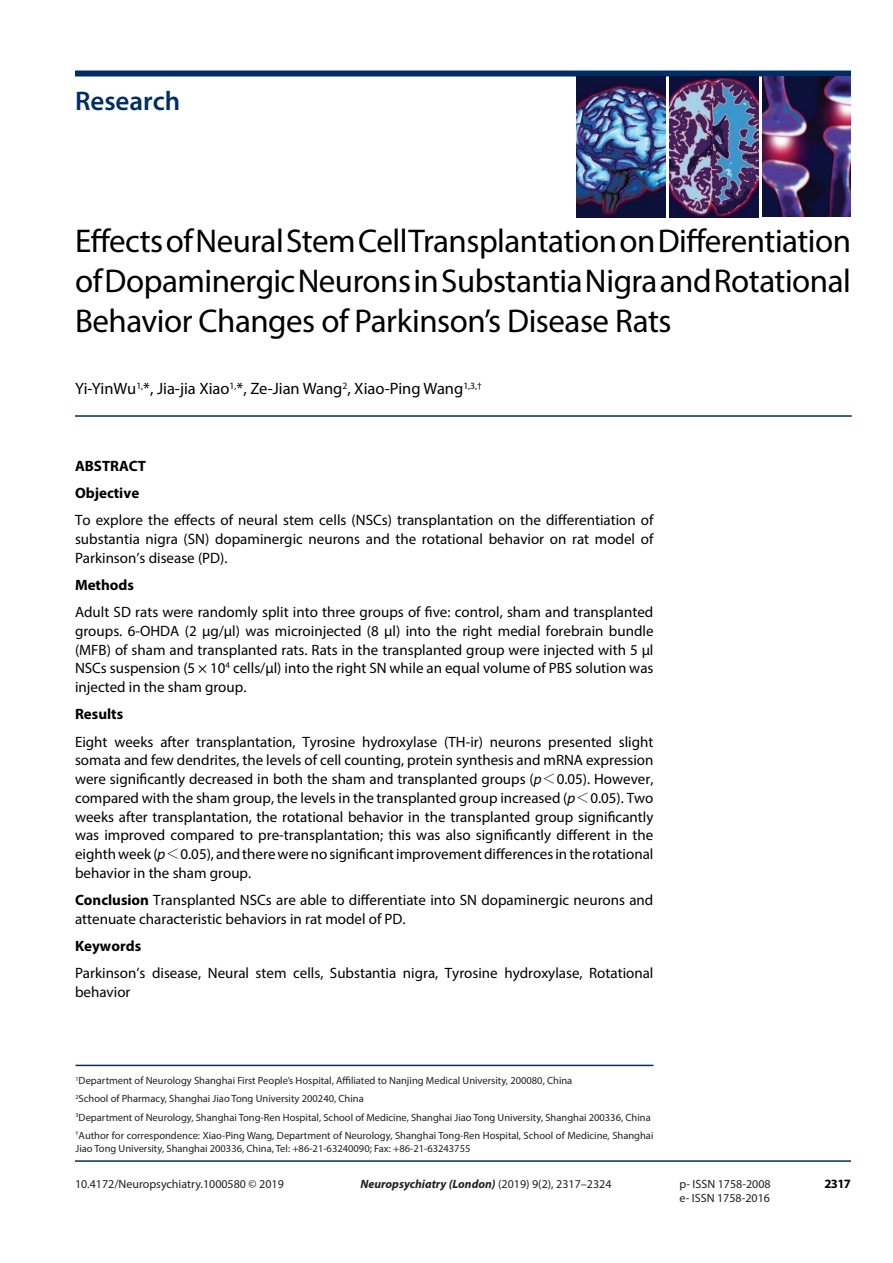
<style>
.page{position:relative;width:893px;height:1263px;background:#fff}
.page>*{position:absolute;margin:0;border:0;box-sizing:border-box;transform-origin:0 0}
.t1{font:33px/39.6px "Myriad Pro";letter-spacing:-.015em;color:#000;text-align:justify}
.t2{font:600 27px "Myriad Pro";color:#002d62}
.t3{font:16.5px "Myriad Pro";color:#000}
.t4{font:15px/18.8px "Myriad Pro";color:#000;text-align:justify}
.t5{font:700 15px/27.3px "Myriad Pro";color:#000}
.t6{font:700 12.75px "Myriad Pro";color:#000}
.t7{font:12px/14.4px "Myriad Pro";color:#231f20}
.t8{font:italic 700 12px "Myriad Pro";color:#231f20}
.t9{font:10.5px/18px "Myriad Pro";color:#231f20}
.s1{font-style:italic}
.s2{font-family:"MS Mincho"}
.s3{font-weight:700}
.s4{font-weight:400;font-style:normal}
</style>
<div class="page">
<div style="left:75px;top:71px;width:776px;height:6px;background:#002d62"></div>
<img style="left:576px;top:77px;width:89px;height:141px">
<img style="left:669px;top:77px;width:89px;height:140px">
<img style="left:763px;top:77px;width:88px;height:140px">
<hr style="left:75px;top:1160px;width:776px;height:2px;background:#002d62">
<hr style="left:75px;top:415px;width:777px;height:2px;background:#002d62">
<hr style="left:76px;top:1065px;width:577px;height:1px;background:#002d62">
<h2 class="t2" style="left:75px;top:84px;width:107px">Research</h2>
<h1 class="t1" style="left:75px;top:221px;width:777px">Effects of Neural Stem Cell Transplantation on Differentiation of Dopaminergic Neurons in Substantia Nigra and Rotational Behavior Changes of Parkinson’s Disease Rats</h1>
<p class="t3" style="left:75px;top:378px;width:408px">Yi-YinWu<sup>1,</sup>*, Jia-jia Xiao<sup>1,</sup>*, Ze-Jian Wang<sup>2</sup>, Xiao-Ping Wang<sup>1,3,†</sup></p>
<p class="t5" style="left:75px;top:451px;width:73px">ABSTRACT<br>Objective</p>
<p class="t4" style="left:75px;top:510px;width:580px">To explore the effects of neural stem cells (NSCs) transplantation on the differentiation of substantia nigra (SN) dopaminergic neurons and the rotational behavior on rat model of Parkinson’s disease (PD).</p>
<p class="t5" style="left:75px;top:571px;width:61px">Methods</p>
<p class="t4" style="left:75px;top:602px;width:580px">Adult SD rats were randomly split into three groups of five: control, sham and transplanted groups. 6-OHDA (2 μg/μl) was microinjected (8 μl) into the right medial forebrain bundle (MFB) of sham and transplanted rats. Rats in the transplanted group were injected with 5 μl NSCs suspension (5 × 10<sup>4</sup> cells/μl) into the right SN while an equal volume of PBS solution was injected in the sham group.</p>
<p class="t5" style="left:75px;top:700px;width:50px">Results</p>
<p class="t4" style="left:75px;top:732px;width:580px">Eight weeks after transplantation, Tyrosine hydroxylase (TH-ir) neurons presented slight somata and few dendrites, the levels of cell counting, protein synthesis and mRNA expression were significantly decreased in both the sham and transplanted groups (<span class="s1">p</span><span class="s2">＜</span>0.05). However, compared with the sham group, the levels in the transplanted group increased (<span class="s1">p</span><span class="s2">＜</span>0.05). Two weeks after transplantation, the rotational behavior in the transplanted group significantly was improved compared to pre-transplantation; this was also significantly different in the eighth week (<span class="s1">p</span><span class="s2">＜</span>0.05), and there were no significant improvement differences in the rotational behavior in the sham group.</p>
<p class="t4" style="left:75px;top:890px;width:580px"><span class="s3">Conclusion</span> Transplanted NSCs are able to differentiate into SN dopaminergic neurons and attenuate characteristic behaviors in rat model of PD.</p>
<p class="t5" style="left:75px;top:932px;width:68px">Keywords</p>
<p class="t4" style="left:75px;top:964px;width:580px">Parkinson’s disease, Neural stem cells, Substantia nigra, Tyrosine hydroxylase, Rotational behavior</p>
<p class="t9" style="left:76px;top:1072px;width:579px"><sup>1</sup>Department of Neurology Shanghai First People’s Hospital, Affiliated to Nanjing Medical University, 200080, China<br><sup>2</sup>School of Pharmacy, Shanghai Jiao Tong University 200240, China<br><sup>3</sup>Department of Neurology, Shanghai Tong-Ren Hospital, School of Medicine, Shanghai Jiao Tong University, Shanghai 200336, China <sup>†</sup>Author for correspondence: Xiao-Ping Wang, Department of Neurology, Shanghai Tong-Ren Hospital, School of Medicine, Shanghai</p>
<p class="t9" style="left:76px;top:1140px;width:396px">Jiao Tong University, Shanghai 200336, China, Tel: +86-21-63240090; Fax: +86-21-63243755</p>
<p class="t7" style="left:75px;top:1176px;width:210px">10.4172/Neuropsychiatry.1000580 © 2019</p>
<p class="t7" style="left:679px;top:1176px;width:93px">p- ISSN 1758-2008 e- ISSN 1758-2016</p>
<p class="t8" style="left:360px;top:1176px;width:253px">Neuropsychiatry (London) <span class="s4">(2019) 9(2), 2317–2324</span></p>
<p class="t6" style="left:824px;top:1176px;width:28px">2317</p>
</div>
